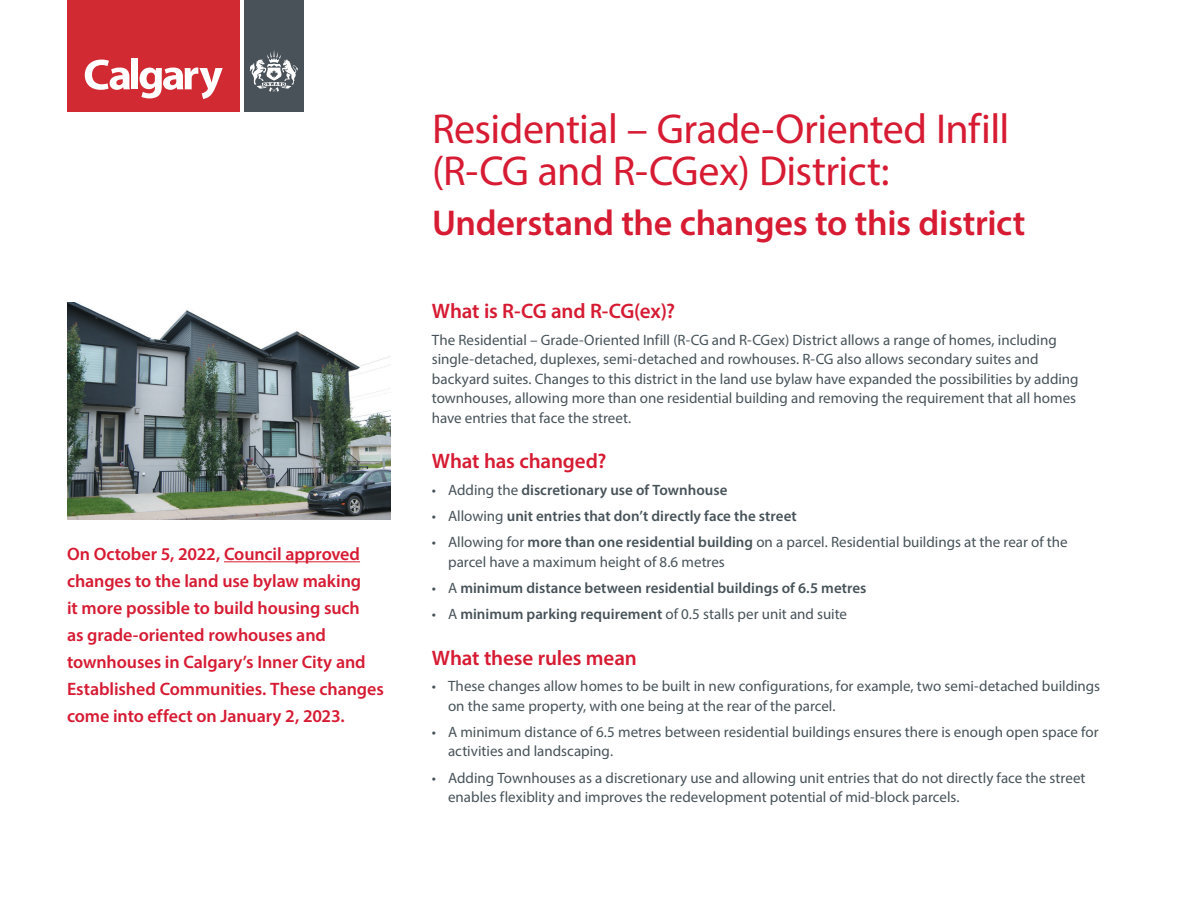
<style>
.page{position:relative;width:1188px;height:918px;background:#fff}
.page>*{position:absolute;margin:0;border:0;box-sizing:border-box;transform-origin:0 0}
.t1{font:42px/42px "Myriad Pro";letter-spacing:-.01em;color:#d61b33}
.t2{font:600 36px "Myriad Pro";letter-spacing:-.01em;color:#d61b33}
.t3{font:600 21px "Myriad Pro";letter-spacing:-.01em;color:#d61b33}
.t4{font:600 18px/27px "Myriad Pro";letter-spacing:-.005em;color:#d61b33}
.t5{font:15px/19.5px "Myriad Pro";color:#475359}
.t6{font:600 15px "Myriad Pro";color:#475359}
.s1{font-weight:400}
.s2{font-weight:600}
</style>
<div class="page">
<div style="left:67px;top:0;width:173px;height:112px;background:#d12a32"></div>
<div style="left:244px;top:0;width:59px;height:112px;background:#495259"></div>
<svg style="left:85px;top:60px;width:45px;height:30px"></svg>
<div style="left:131px;top:58px;width:7px;height:31px;background:#fff"></div>
<svg style="left:140px;top:68px;width:83px;height:31px"></svg>
<svg style="left:249px;top:50px;width:49px;height:42px"></svg>
<hr style="left:224px;top:561px;width:136px;height:1px;background:#d61b33">
<img style="left:67px;top:303px;width:324px;height:217px">
<p class="t4" style="left:67px;top:540px;width:318px">On October 5, 2022, Council approved changes to the land use bylaw making<br>it more possible to build housing such<br>as grade-oriented rowhouses and townhouses in Calgary’s Inner City and Established Communities. These changes come into effect on January 2, 2023.</p>
<h1 class="t1" style="left:432px;top:108px;width:579px">Residential – Grade-Oriented Infill (R-CG and R-CGex) District:</h1>
<h2 class="t2" style="left:432px;top:200px;width:595px">Understand the changes to this district</h2>
<h3 class="t3" style="left:432px;top:298px;width:245px">What is R-CG and R-CG(ex)?</h3>
<p class="t5" style="left:432px;top:330px;width:648px">The Residential – Grade-Oriented Infill (R-CG and R-CGex) District allows a range of homes, including single-detached, duplexes, semi-detached and rowhouses. R-CG also allows secondary suites and backyard suites. Changes to this district in the land use bylaw have expanded the possibilities by adding townhouses, allowing more than one residential building and removing the requirement that all homes have entries that face the street.</p>
<h3 class="t3" style="left:432px;top:448px;width:176px">What has changed?</h3>
<p class="t6" style="left:432px;top:480px;width:297px"><span class="s1">• Adding the</span> discretionary use of Townhouse</p>
<p class="t6" style="left:432px;top:506px;width:366px"><span class="s1">• Allowing</span> unit entries that don’t directly face the street</p>
<p class="t5" style="left:448px;top:532px;width:621px;text-indent:-16px">• Allowing for <span class="s2">more than one residential building</span> on a parcel. Residential buildings at the rear of the parcel have a maximum height of 8.6 metres</p>
<p class="t6" style="left:432px;top:578px;width:436px"><span class="s1">• A</span> minimum distance between residential buildings of 6.5 metres</p>
<p class="t5" style="left:432px;top:604px;width:417px">• A <span class="s2">minimum parking requirement</span> of 0.5 stalls per unit and suite</p>
<h3 class="t3" style="left:432px;top:644px;width:207px">What these rules mean</h3>
<p class="t5" style="left:448px;top:676px;width:654px;text-indent:-16px">• These changes allow homes to be built in new configurations, for example, two semi-detached buildings on the same property, with one being at the rear of the parcel.</p>
<p class="t5" style="left:448px;top:722px;width:652px;text-indent:-16px">• A minimum distance of 6.5 metres between residential buildings ensures there is enough open space for activities and landscaping.</p>
<p class="t5" style="left:448px;top:768px;width:639px;text-indent:-16px">• Adding Townhouses as a discretionary use and allowing unit entries that do not directly face the street enables flexiblity and improves the redevelopment potential of mid-block parcels.</p>
</div>
